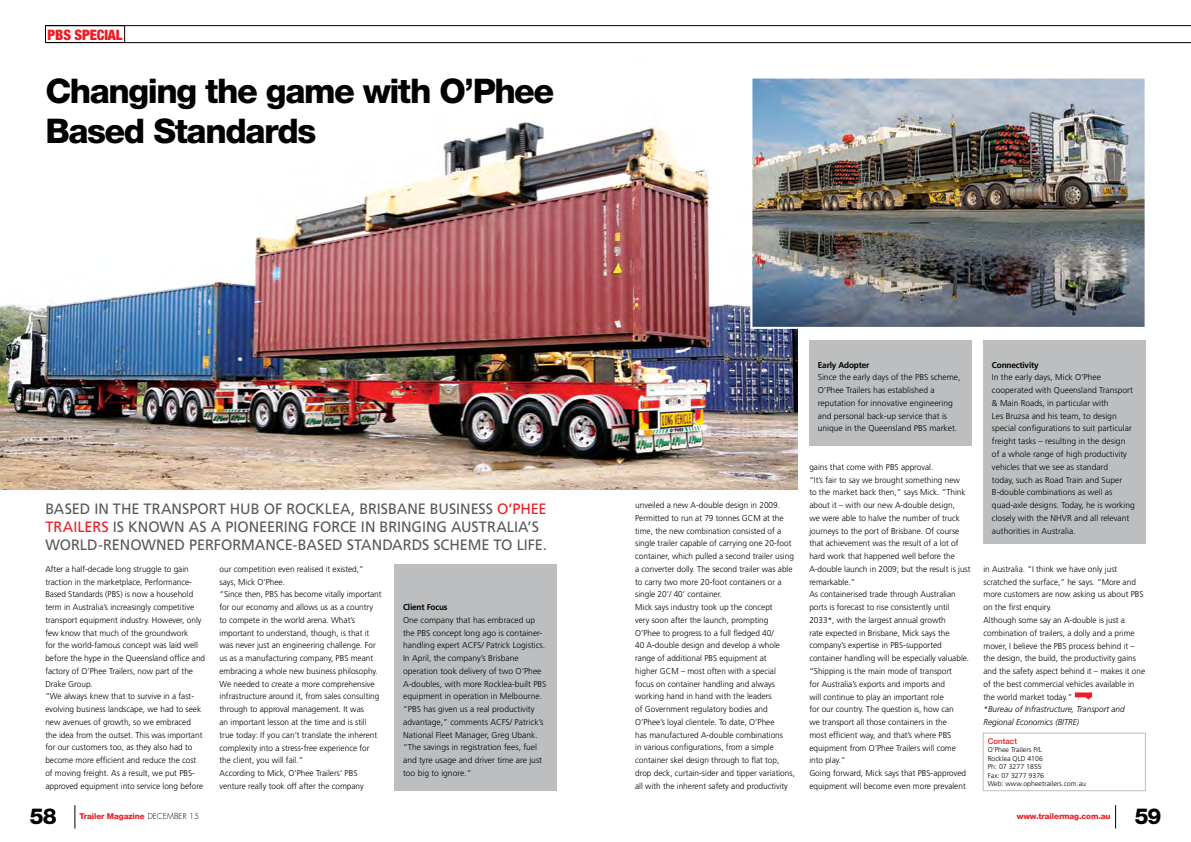
<style>
.page{position:relative;width:1191px;height:842px;background:#fff}
.page>*{position:absolute;margin:0;border:0;box-sizing:border-box;transform-origin:0 0}
.t1{font:800 34px/40.8px "Helvetica Neue";letter-spacing:-.04em;color:#000}
.t2{font:800 22px "Helvetica Neue";color:#000}
.t3{font:15px/18px "Frutiger";letter-spacing:-.005em;color:#58595b}
.t4{font:900 condensed 14.4px "Helvetica Neue";letter-spacing:-.01em;color:#ed1d24}
.t5{font:300 8.5px/12.8px "Frutiger";color:#000}
.t6{font:italic 300 8.5px/12.8px "Frutiger";color:#000}
.t7{font:700 8.5px "Frutiger";letter-spacing:-.02em;color:#000}
.t8{font:800 8px "Helvetica Neue";letter-spacing:-.01em;color:#ed1d24}
.t9{font:500 8px "Helvetica Neue";color:#ed1d24}
.t10{font:300 7px/8.4px "Frutiger";color:#000}
.s1{color:#ed1d24}
.s2{font-family:"Futura";font-weight:300;color:#000}
</style>
<div class="page">
<img style="left:0;top:122px;width:797px;height:368px">
<hr style="left:46px;top:25px;width:1145px;height:1px;background:#000">
<hr style="left:46px;top:42px;width:1145px;height:1px;background:#000">
<svg style="left:75px;top:805px;width:1px;height:23px"></svg>
<svg style="left:1115px;top:805px;width:1px;height:23px"></svg>
<div style="left:45px;top:26px;width:80px;height:17px;border:1px solid #000"></div>
<svg style="left:1074px;top:692px;width:18px;height:7px"></svg>
<div style="left:983px;top:733px;width:162px;height:58px;border:1px solid #bcbec0"></div>
<div style="left:394px;top:565px;width:163px;height:226px;background:#bcbec0"></div>
<div style="left:809px;top:340px;width:162px;height:106px;background:#bcbec0"></div>
<div style="left:983px;top:340px;width:162px;height:204px;background:#bcbec0"></div>
<img style="left:753px;top:80px;width:390px;height:246px">
<div style="left:750px;top:77px;width:396px;height:252px;border:2px solid #fff"></div>
<h3 class="t4" style="left:48px;top:26px;width:76px">PBS SPECIAL</h3>
<h1 class="t1" style="left:45px;top:70px;width:510px">Changing the game with O’Phee<br>Based Standards</h1>
<h3 class="t3" style="left:45px;top:500px;width:503px">BASED IN THE TRANSPORT HUB OF ROCKLEA, BRISBANE BUSINESS <span class="s1">O’PHEE<br>TRAILERS</span> IS KNOWN AS A PIONEERING FORCE IN BRINGING AUSTRALIA’S<br>WORLD-RENOWNED PERFORMANCE-BASED STANDARDS SCHEME TO LIFE.</h3>
<p class="t5" style="left:45px;top:562px;width:161px">After a half-decade long struggle to gain traction in the marketplace, Performance-Based Standards (PBS) is now a household term in Australia’s increasingly competitive transport equipment industry. However, only few know that much of the groundwork<br>for the world-famous concept was laid well before the hype in the Queensland office and factory of O’Phee Trailers, now part of the Drake Group.<br>“We always knew that to survive in a fast&shy;evolving business landscape, we had to seek new avenues of growth, so we embraced<br>the idea from the outset. This was important for our customers too, as they also had to become more efficient and reduce the cost of moving freight. As a result, we put PBS&shy;approved equipment into service long before</p>
<p class="t5" style="left:219px;top:562px;width:164px">our competition even realised it existed,” says, Mick O’Phee.<br>“Since then, PBS has become vitally important for our economy and allows us as a country to compete in the world arena. What’s important to understand, though, is that it was never just an engineering challenge. For us as a manufacturing company, PBS meant embracing a whole new business philosophy.<br>We needed to create a more comprehensive infrastructure around it, from sales consulting through to approval management. It was<br>an important lesson at the time and is still true today: If you can’t translate the inherent complexity into a stress-free experience for the client, you will fail.”<br>According to Mick, O’Phee Trailers’ PBS venture really took off after the company</p>
<p class="t7" style="left:403px;top:602px;width:46px">Client Focus</p>
<p class="t5" style="left:403px;top:613px;width:145px">One company that has embraced up the PBS concept long ago is container&shy;handling expert ACFS/ Patrick Logistics.<br>In April, the company’s Brisbane operation took delivery of two O’Phee A-doubles, with more Rocklea-built PBS equipment in operation in Melbourne. “PBS has given us a real productivity advantage,” comments ACFS/ Patrick’s National Fleet Manager, Greg Ubank. “The savings in registration fees, fuel and tyre usage and driver time are just too big to ignore.”</p>
<p class="t5" style="left:635px;top:499px;width:161px">unveiled a new A-double design in 2009.<br>Permitted to run at 79 tonnes GCM at the time, the new combination consisted of a single trailer capable of carrying one 20-foot container, which pulled a second trailer using a converter dolly. The second trailer was able to carry two more 20-foot containers or a single 20’/ 40’ container.<br>Mick says industry took up the concept<br>very soon after the launch, prompting O’Phee to progress to a full fledged 40/<br>40 A-double design and develop a whole range of additional PBS equipment at<br>higher GCM – most often with a special focus on container handling and always working hand in hand with the leaders<br>of Government regulatory bodies and O’Phee’s loyal clientele. To date, O’Phee<br>has manufactured A-double combinations<br>in various configurations, from a simple container skel design through to flat top, drop deck, curtain-sider and tipper variations, all with the inherent safety and productivity</p>
<p class="t7" style="left:818px;top:360px;width:53px">Early Adopter</p>
<p class="t5" style="left:818px;top:371px;width:144px">Since the early days of the PBS scheme, O’Phee Trailers has established a reputation for innovative engineering and personal back-up service that is unique in the Queensland PBS market.</p>
<p class="t5" style="left:809px;top:460px;width:163px">gains that come with PBS approval.<br>“It’s fair to say we brought something new<br>to the market back then,” says Mick. “Think about it – with our new A-double design,<br>we were able to halve the number of truck journeys to the port of Brisbane. Of course that achievement was the result of a lot of hard work that happened well before the A-double launch in 2009; but the result is just remarkable.”<br>As containerised trade through Australian ports is forecast to rise consistently until 2033*, with the largest annual growth<br>rate expected in Brisbane, Mick says the company’s expertise in PBS-supported container handling will be especially valuable. “Shipping is the main mode of transport<br>for Australia’s exports and imports and<br>will continue to play an important role<br>for our country. The question is, how can<br>we transport all those containers in the<br>most efficient way, and that’s where PBS equipment from O’Phee Trailers will come into play.”<br>Going forward, Mick says that PBS-approved equipment will become even more prevalent</p>
<p class="t7" style="left:992px;top:360px;width:48px">Connectivity</p>
<p class="t5" style="left:992px;top:371px;width:144px">In the early days, Mick O’Phee cooperated with Queensland Transport &amp; Main Roads, in particular with<br>Les Bruzsa and his team, to design special configurations to suit particular freight tasks – resulting in the design of a whole range of high productivity vehicles that we see as standard<br>today, such as Road Train and Super B-double combinations as well as quad-axle designs. Today, he is working closely with the NHVR and all relevant authorities in Australia.</p>
<p class="t5" style="left:983px;top:563px;width:163px">in Australia. “I think we have only just scratched the surface,” he says. “More and more customers are now asking us about PBS on the first enquiry.<br>Although some say an A-double is just a combination of trailers, a dolly and a prime mover, I believe the PBS process behind it – the design, the build, the productivity gains and the safety aspect behind it – makes it one of the best commercial vehicles available in the world market today.”</p>
<p class="t6" style="left:983px;top:703px;width:143px">*Bureau of Infrastructure, Transport and<br>Regional Economics (BITRE)</p>
<p class="t9" style="left:987px;top:736px;width:31px">Contact</p>
<p class="t10" style="left:987px;top:746px;width:100px">O’Phee Trailers P/L<br>Rocklea QLD 4106<br>Ph: 07 3277 1855<br>Fax: 07 3277 9376<br>Web: www.opheetrailers.com.au</p>
<h2 class="t2" style="left:30px;top:803px;width:28px">58</h2>
<p class="t8" style="left:1016px;top:812px;width:95px">www.trailermag.com.au</p>
<h2 class="t2" style="left:1134px;top:803px;width:28px">59</h2>
<p class="t8" style="left:79px;top:812px;width:121px">Trailer Magazine <span class="s2">DECEMBER 15</span></p>
</div>
